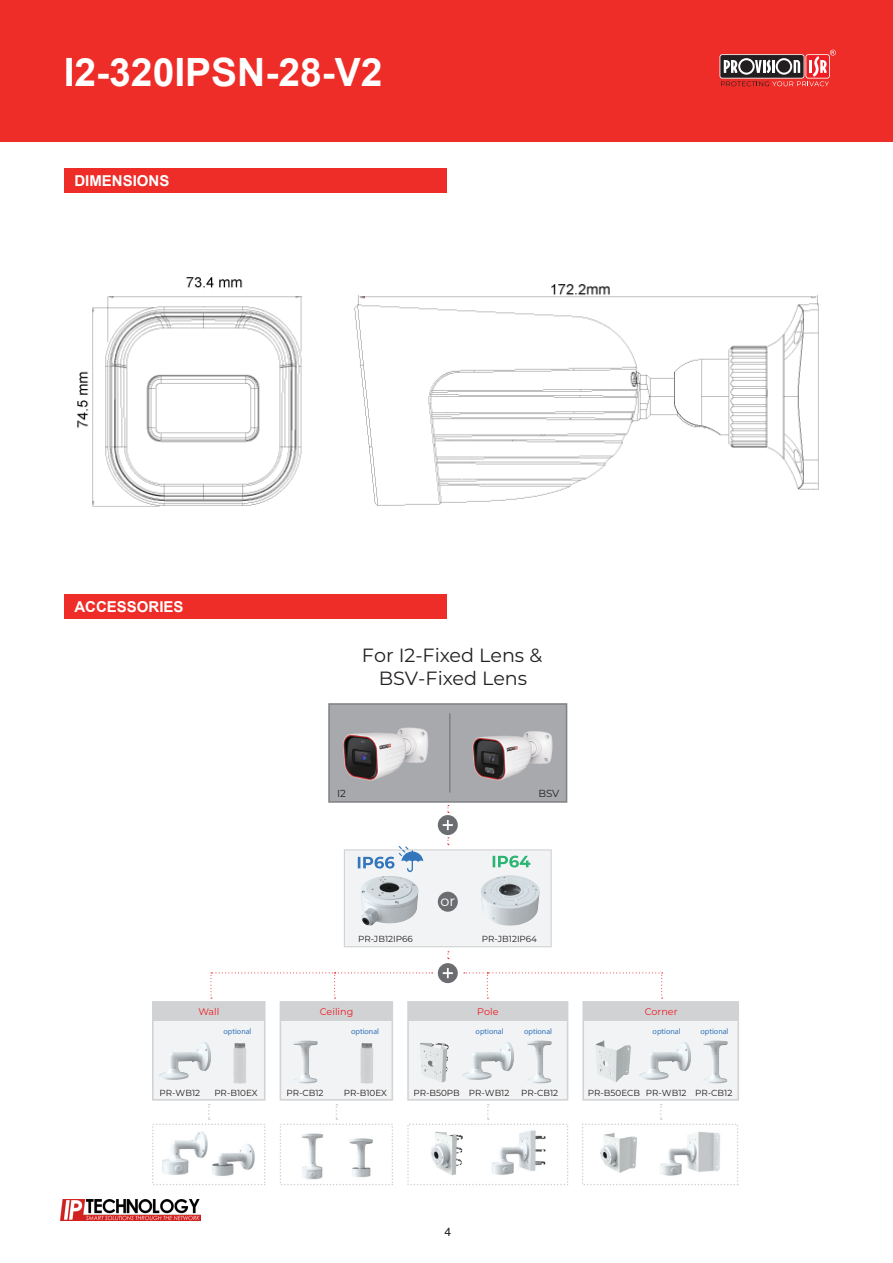
<style>
.page{position:relative;width:893px;height:1263px;background:#fff}
.page>*{position:absolute;margin:0;border:0;box-sizing:border-box;transform-origin:0 0}
.t1{font:700 39px "Arial";color:#fff}
.t2{font:19.2px/23px "Montserrat";color:#231f20;text-align:center}
.t3{font:700 15px "Arial";color:#fff}
.t4{font:14.25px "Montserrat";color:#fff}
.t5{font:12px "Helvetica";color:#231f20}
.t6{font:10.2px "Montserrat";color:#231f20}
.t7{font:9.6px "Montserrat";color:#ee1d23}
.t8{font:8.85px "Montserrat";color:#231f20}
.t9{font:700 7.95px "DIN Pro";color:#3476bc}
</style>
<div class="page">
<div style="left:0;top:0;width:893px;height:141px;background:#ee2d28"></div>
<svg style="left:719px;top:50px;width:117px;height:36px"></svg>
<img style="left:60px;top:1199px;width:140px;height:21px">
<div style="left:64px;top:168px;width:382px;height:25px;background:#ee2d28"></div>
<div style="left:64px;top:594px;width:382px;height:25px;background:#ee2d28"></div>
<img style="left:77px;top:277px;width:742px;height:230px">
<div style="left:329px;top:704px;width:238px;height:98px;background:#a8a9ad"></div>
<div style="left:328px;top:703px;width:239px;height:100px;border:2px solid #808285"></div>
<hr style="left:449px;top:713px;width:2px;height:79px;background:#808285">
<img style="left:301px;top:1133px;width:22px;height:47px">
<svg style="left:464px;top:972px;width:199px;height:26px"></svg>
<svg style="left:211px;top:972px;width:222px;height:26px"></svg>
<div style="left:438px;top:963px;width:20px;height:20px;background:#6c6d70;border-radius:50%"></div>
<svg style="left:443px;top:968px;width:10px;height:10px"></svg>
<svg style="left:208px;top:1104px;width:2px;height:16px"></svg>
<div style="left:438px;top:815px;width:20px;height:20px;background:#6c6d70;border-radius:50%"></div>
<svg style="left:443px;top:820px;width:10px;height:10px"></svg>
<svg style="left:344px;top:837px;width:208px;height:122px"></svg>
<svg style="left:447px;top:805px;width:2px;height:8px"></svg>
<div style="left:153px;top:1002px;width:112px;height:98px;background:#f2f3f4"></div>
<div style="left:152px;top:1001px;width:114px;height:99px;border:2px solid #d1d2d4"></div>
<div style="left:153px;top:1002px;width:112px;height:18px;background:#d1d2d4"></div>
<div style="left:280px;top:1002px;width:112px;height:98px;background:#f2f3f4"></div>
<div style="left:280px;top:1001px;width:113px;height:99px;border:2px solid #d1d2d4"></div>
<img style="left:360px;top:1043px;width:13px;height:41px">
<div style="left:280px;top:1002px;width:112px;height:18px;background:#d1d2d4"></div>
<div style="left:408px;top:1002px;width:160px;height:98px;background:#f2f3f4"></div>
<div style="left:407px;top:1001px;width:161px;height:99px;border:2px solid #d1d2d4"></div>
<div style="left:408px;top:1002px;width:160px;height:18px;background:#d1d2d4"></div>
<div style="left:583px;top:1002px;width:155px;height:98px;background:#f2f3f4"></div>
<div style="left:582px;top:1001px;width:157px;height:99px;border:2px solid #d1d2d4"></div>
<div style="left:583px;top:1002px;width:155px;height:18px;background:#d1d2d4"></div>
<img style="left:358px;top:873px;width:62px;height:55px">
<img style="left:477px;top:870px;width:66px;height:60px">
<img style="left:233px;top:1043px;width:13px;height:41px">
<img style="left:595px;top:1040px;width:28px;height:42px">
<img style="left:420px;top:1043px;width:26px;height:40px">
<img style="left:162px;top:1131px;width:46px;height:44px">
<img style="left:212px;top:1144px;width:43px;height:32px">
<div style="left:152px;top:1123px;width:113px;height:62px;border:2px dashed #d1d2d4"></div>
<div style="left:280px;top:1123px;width:113px;height:62px;border:2px dashed #d1d2d4"></div>
<svg style="left:487px;top:1104px;width:2px;height:16px"></svg>
<div style="left:407px;top:1123px;width:161px;height:62px;border:2px dashed #d1d2d4"></div>
<svg style="left:660px;top:1104px;width:2px;height:16px"></svg>
<div style="left:582px;top:1123px;width:156px;height:62px;border:2px dashed #d1d2d4"></div>
<img style="left:344px;top:1138px;width:36px;height:45px">
<img style="left:279px;top:1033px;width:39px;height:58px">
<img style="left:527px;top:1033px;width:40px;height:58px">
<img style="left:703px;top:1033px;width:36px;height:58px">
<img style="left:152px;top:1037px;width:59px;height:52px">
<img style="left:623px;top:1042px;width:68px;height:38px">
<img style="left:446px;top:1042px;width:68px;height:38px">
<img style="left:660px;top:1131px;width:60px;height:45px">
<img style="left:492px;top:1130px;width:54px;height:45px">
<img style="left:343px;top:727px;width:86px;height:54px">
<img style="left:417px;top:1125px;width:60px;height:50px">
<img style="left:600px;top:1132px;width:37px;height:41px">
<img style="left:472px;top:731px;width:81px;height:50px">
<p class="t1" style="left:64px;top:46px;width:320px">I2-320IPSN-28-V2</p>
<p class="t3" style="left:74px;top:171px;width:97px">DIMENSIONS</p>
<p class="t3" style="left:74px;top:597px;width:111px">ACCESSORIES</p>
<p class="t2" style="left:362px;top:643px;width:182px">For I2-Fixed Lens &amp;<br>BSV-Fixed Lens</p>
<p class="t6" style="left:337px;top:786px;width:10px">I2</p>
<p class="t6" style="left:538px;top:786px;width:23px">BSV</p>
<p class="t4" style="left:440px;top:891px;width:16px">or</p>
<p class="t8" style="left:358px;top:932px;width:56px">PR-JB12IP66</p>
<p class="t8" style="left:482px;top:932px;width:57px">PR-JB12IP64</p>
<p class="t7" style="left:198px;top:1005px;width:23px">Wall</p>
<p class="t7" style="left:320px;top:1005px;width:35px">Ceiling</p>
<p class="t7" style="left:477px;top:1005px;width:23px">Pole</p>
<p class="t7" style="left:645px;top:1005px;width:34px">Corner</p>
<p class="t9" style="left:223px;top:1027px;width:30px">optional</p>
<p class="t9" style="left:351px;top:1027px;width:30px">optional</p>
<p class="t9" style="left:476px;top:1027px;width:30px">optional</p>
<p class="t9" style="left:524px;top:1027px;width:30px">optional</p>
<p class="t9" style="left:653px;top:1027px;width:30px">optional</p>
<p class="t9" style="left:700px;top:1027px;width:30px">optional</p>
<p class="t8" style="left:160px;top:1087px;width:42px">PR-WB12</p>
<p class="t8" style="left:214px;top:1087px;width:45px">PR-B10EX</p>
<p class="t8" style="left:286px;top:1087px;width:39px">PR-CB12</p>
<p class="t8" style="left:344px;top:1087px;width:45px">PR-B10EX</p>
<p class="t8" style="left:413px;top:1087px;width:48px">PR-B50PB</p>
<p class="t8" style="left:521px;top:1087px;width:39px">PR-CB12</p>
<p class="t8" style="left:469px;top:1087px;width:42px">PR-WB12</p>
<p class="t8" style="left:588px;top:1087px;width:54px">PR-B50ECB</p>
<p class="t8" style="left:695px;top:1087px;width:39px">PR-CB12</p>
<p class="t8" style="left:646px;top:1087px;width:42px">PR-WB12</p>
<h3 class="t5" style="left:444px;top:1222px;width:8px">4</h3>
</div>
